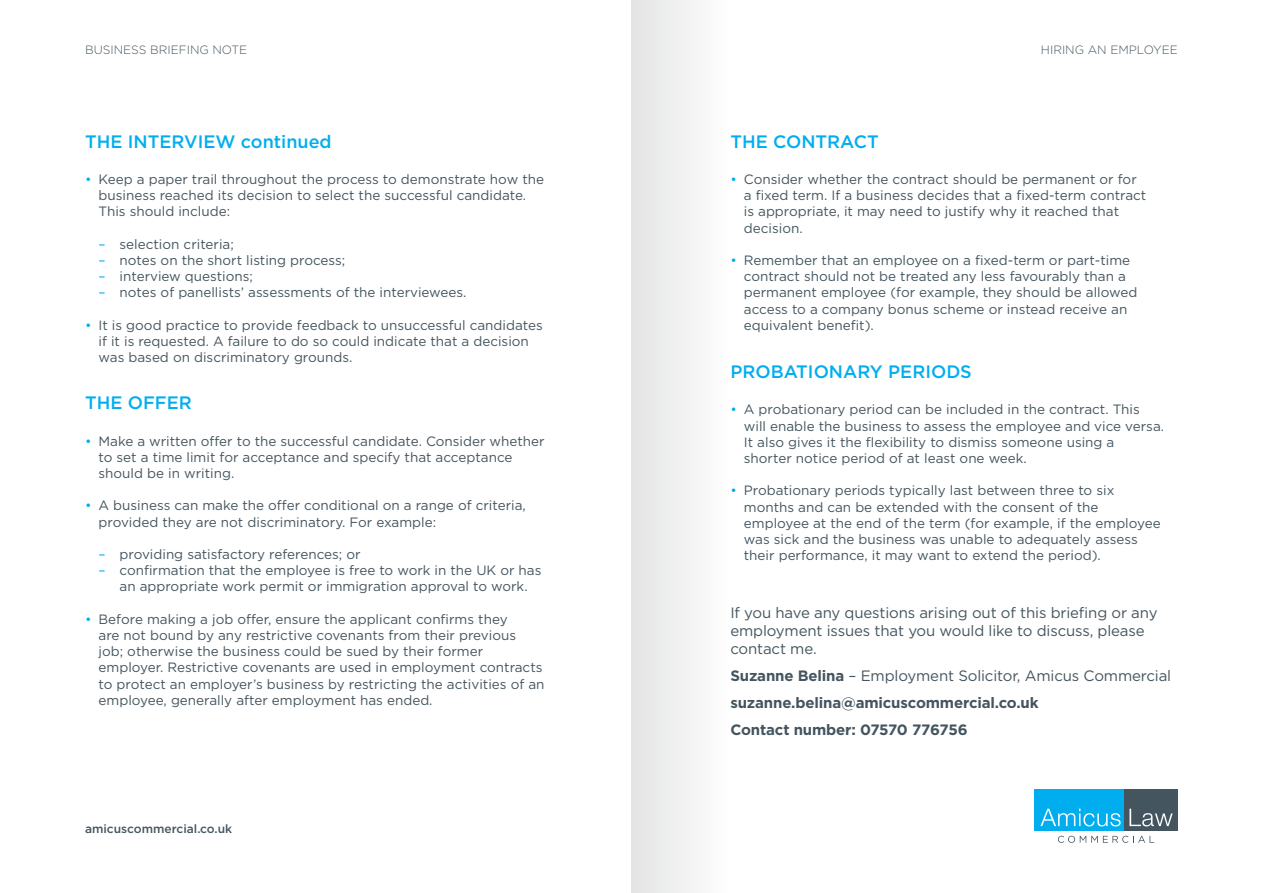
<style>
.page{position:relative;width:1263px;height:893px;background:#fff}
.page>*{position:absolute;margin:0;border:0;box-sizing:border-box;transform-origin:0 0}
.t1{font:500 18px "Gotham";color:#00aeef}
.t2{font:700 15px/27px "Gotham";letter-spacing:-.01em;color:#45555f}
.t3{font:15px/18px "Gotham";letter-spacing:-.01em;color:#45555f}
.t4{font:13.5px/16.2px "Gotham";color:#45555f}
.t5{font:300 12px "Gotham";color:#45555f}
.t6{font:500 12px "Gotham";color:#45555f}
.s1{color:#00aeef}
.s2{font-weight:400}
</style>
<div class="page">
<div style="left:631px;top:0;width:101px;height:893px;background:linear-gradient(to right,#e3e4e4,#fff)"></div>
<div style="left:1034px;top:790px;width:95px;height:41px;background:#00aeef"></div>
<div style="left:1125px;top:790px;width:53px;height:41px;background:#45555f"></div>
<svg style="left:1040px;top:809px;width:81px;height:17px"></svg>
<svg style="left:1129px;top:809px;width:44px;height:17px"></svg>
<svg style="left:1058px;top:836px;width:96px;height:7px"></svg>
<p class="t5" style="left:85px;top:43px;width:164px">BUSINESS BRIEFING NOTE</p>
<p class="t5" style="left:1041px;top:43px;width:138px">HIRING AN EMPLOYEE</p>
<h1 class="t1" style="left:85px;top:131px;width:248px">THE INTERVIEW CONTINUED</h1>
<p class="t4" style="left:99px;top:171px;width:447px;text-indent:-14px"><span class="s1">•</span> Keep a paper trail throughout the process to demonstrate how the business reached its decision to select the successful candidate.<br>This should include:</p>
<p class="t4" style="left:99px;top:236px;width:137px"><span class="s1">–</span> selection criteria;</p>
<p class="t4" style="left:99px;top:252px;width:248px"><span class="s1">–</span> notes on the short listing process;</p>
<p class="t4" style="left:99px;top:268px;width:156px"><span class="s1">–</span> interview questions;</p>
<p class="t4" style="left:99px;top:284px;width:369px"><span class="s1">–</span> notes of panellists’ assessments of the interviewees.</p>
<p class="t4" style="left:99px;top:317px;width:446px;text-indent:-14px"><span class="s1">•</span> It is good practice to provide feedback to unsuccessful candidates if it is requested. A failure to do so could indicate that a decision was based on discriminatory grounds.</p>
<h1 class="t1" style="left:85px;top:393px;width:108px">THE OFFER</h1>
<p class="t4" style="left:99px;top:433px;width:447px;text-indent:-14px"><span class="s1">•</span> Make a written offer to the successful candidate. Consider whether to set a time limit for acceptance and specify that acceptance should be in writing.</p>
<p class="t4" style="left:99px;top:497px;width:429px;text-indent:-14px"><span class="s1">•</span> A business can make the offer conditional on a range of criteria, provided they are not discriminatory. For example:</p>
<p class="t4" style="left:99px;top:546px;width:264px"><span class="s1">–</span> providing satisfactory references; or</p>
<p class="t4" style="left:99px;top:562px;width:444px;text-align:center"><span class="s1">–</span> confirmation that the employee is free to work in the UK or has an appropriate work permit or immigration approval to work.</p>
<p class="t4" style="left:99px;top:611px;width:447px;text-indent:-14px"><span class="s1">•</span> Before making a job offer, ensure the applicant confirms they<br>are not bound by any restrictive covenants from their previous<br>job; otherwise the business could be sued by their former employer. Restrictive covenants are used in employment contracts to protect an employer’s business by restricting the activities of an employee, generally after employment has ended.</p>
<p class="t3" style="left:730px;top:604px;width:429px">If you have any questions arising out of this briefing or any employment issues that you would like to discuss, please contact me.</p>
<h1 class="t1" style="left:730px;top:131px;width:150px">THE CONTRACT</h1>
<p class="t4" style="left:744px;top:171px;width:404px;text-indent:-14px"><span class="s1">•</span> Consider whether the contract should be permanent or for a fixed term. If a business decides that a fixed-term contract is appropriate, it may need to justify why it reached that decision.</p>
<p class="t4" style="left:744px;top:252px;width:395px;text-indent:-14px"><span class="s1">•</span> Remember that an employee on a fixed-term or part-time contract should not be treated any less favourably than a permanent employee (for example, they should be allowed access to a company bonus scheme or instead receive an equivalent benefit).</p>
<h1 class="t1" style="left:730px;top:362px;width:243px">PROBATIONARY PERIODS</h1>
<p class="t4" style="left:744px;top:401px;width:422px;text-indent:-14px"><span class="s1">•</span> A probationary period can be included in the contract. This will enable the business to assess the employee and vice versa.<br>It also gives it the flexibility to dismiss someone using a shorter notice period of at least one week.</p>
<p class="t4" style="left:744px;top:482px;width:418px;text-indent:-14px"><span class="s1">•</span> Probationary periods typically last between three to six months and can be extended with the consent of the employee at the end of the term (for example, if the employee was sick and the business was unable to adequately assess their performance, it may want to extend the period).</p>
<p class="t2" style="left:730px;top:662px;width:442px">Suzanne Belina <span class="s2">– Employment Solicitor, Amicus Commercial </span>suzanne.belina@amicuscommercial.co.uk<br>Contact number: 07570 776756</p>
<p class="t6" style="left:85px;top:822px;width:149px">AMICUSCOMMERCIAL.CO.UK</p>
</div>
